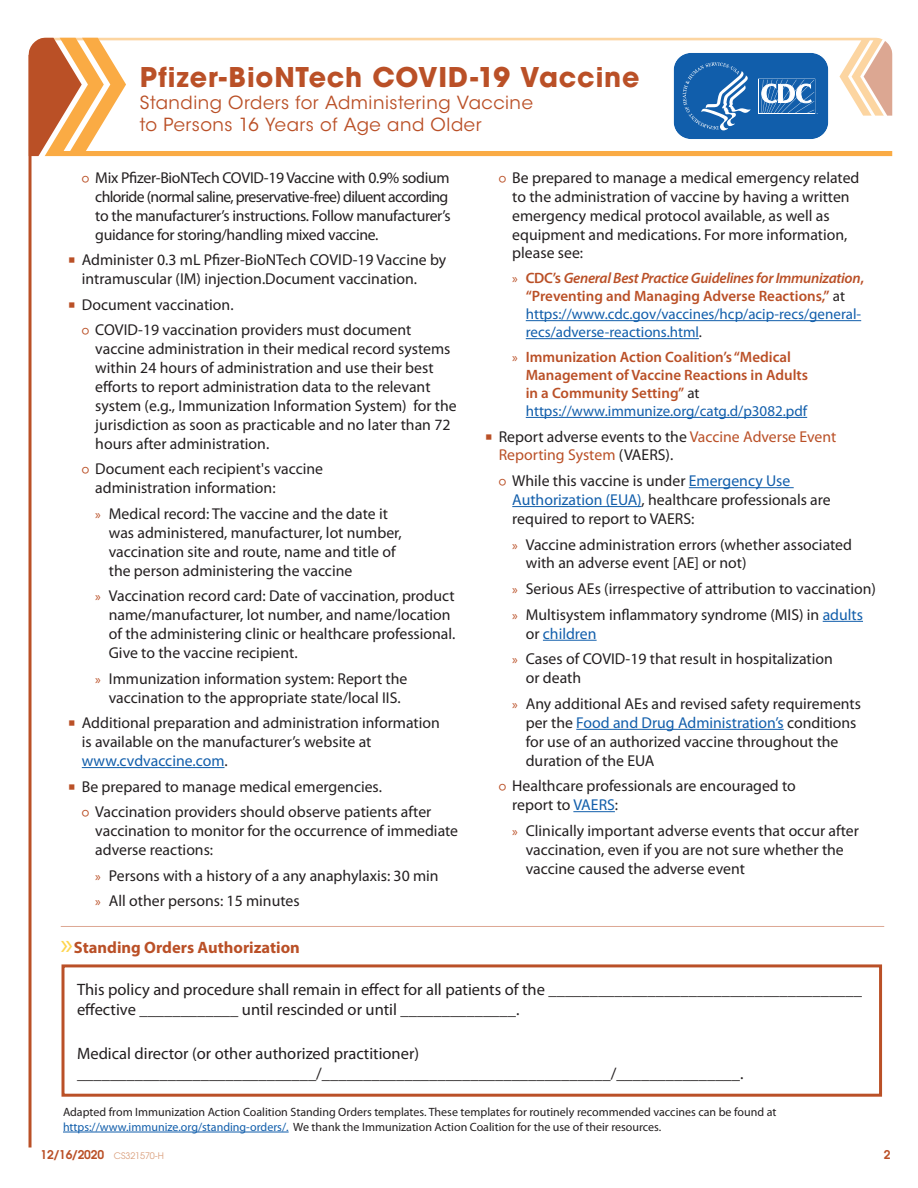
<style>
.page{position:relative;width:918px;height:1188px;background:#fff}
.page>*{position:absolute;margin:0;border:0;box-sizing:border-box;transform-origin:0 0}
.t1{font:700 27px "ITC Avant Garde Pro";letter-spacing:.03em;color:#ba5027}
.t2{font:18px/21.6px "ITC Avant Garde Std";letter-spacing:.03em;color:#ba5027}
.t3{font:16.5px/19.8px "Myriad Pro";color:#231f20}
.t4{font:700 16.5px "Myriad Pro";color:#ba5027}
.t5{font:15.75px/18.9px "Myriad Pro";color:#231f20}
.t6{font:15.75px/18.9px "Myriad Pro";letter-spacing:-.02em;color:#231f20}
.t7{font:15.75px/18.9px "Myriad Pro";color:#ba5027}
.t8{font:15px/18px "Myriad Pro";color:#115eab}
.t9{font:600 15px/18px "Myriad Pro";color:#ba5027}
.t10{font:12px/14.4px "Myriad Pro";color:#231f20}
.t11{font:600 12px "Avant Garde";letter-spacing:-.01em;color:#ba5027}
.s1{font-family:"Calibri";font-size:13.5px;color:#ba5027}
.s2{font-size:13.5px;color:#ba5027}
.s3{color:#115eab}
.s4{font-weight:600;color:#ba5027}
.s5{font-weight:600;font-style:italic;color:#ba5027}
.s6{color:#231f20}
.s7{font-weight:400;font-size:13.5px}
.s8{font-weight:400;color:#231f20}
.s9{font-weight:400;color:#115eab}
.s10{font-weight:400;font-size:30px;color:#fed54d}
.s11{font-weight:400;font-size:9px;color:#d99d7a}
</style>
<div class="page">
<hr style="left:29px;top:55px;width:3px;height:1093px;background:#ba5027">
<svg style="left:28px;top:38px;width:17px;height:118px"></svg>
<svg style="left:45px;top:38px;width:847px;height:118px"></svg>
<svg style="left:672px;top:51px;width:158px;height:90px;background:#3c7bba"></svg>
<hr style="left:82px;top:767px;width:143px;height:1px;background:#115eab">
<hr style="left:526px;top:320px;width:335px;height:1px;background:#115eab">
<hr style="left:526px;top:338px;width:173px;height:1px;background:#115eab">
<hr style="left:526px;top:417px;width:281px;height:1px;background:#115eab">
<hr style="left:689px;top:487px;width:105px;height:1px;background:#115eab">
<hr style="left:512px;top:506px;width:130px;height:1px;background:#115eab">
<hr style="left:823px;top:621px;width:40px;height:1px;background:#115eab">
<hr style="left:543px;top:640px;width:54px;height:1px;background:#115eab">
<hr style="left:576px;top:729px;width:208px;height:1px;background:#115eab">
<hr style="left:573px;top:811px;width:42px;height:1px;background:#115eab">
<div style="left:62px;top:964px;width:820px;height:133px;border:3px solid #ba5027"></div>
<hr style="left:63px;top:1132px;width:226px;height:1px;background:#115eab">
<hr style="left:61px;top:926px;width:823px;height:1px;background:#ba5027">
<h1 class="t1" style="left:140px;top:59px;width:501px">Pfizer-BioNTech COVID-19 Vaccine</h1>
<p class="t2" style="left:140px;top:92px;width:395px">Standing Orders for Administering Vaccine to Persons 16 Years of Age and Older</p>
<p class="t6" style="left:95px;top:168px;width:357px;text-indent:-14px"><span class="s1">○</span> Mix Pfizer-BioNTech COVID-19 Vaccine with 0.9% sodium chloride (normal saline, preservative-free) diluent according to the manufacturer’s instructions. Follow manufacturer’s guidance for storing/handling mixed vaccine.</p>
<p class="t5" style="left:82px;top:250px;width:366px">Administer 0.3 mL Pfizer-BioNTech COVID-19 Vaccine by intramuscular (IM) injection.Document vaccination.</p>
<p class="t5" style="left:82px;top:295px;width:153px">Document vaccination.</p>
<p class="t5" style="left:95px;top:320px;width:363px;text-indent:-14px"><span class="s1">○</span> COVID-19 vaccination providers must document vaccine administration in their medical record systems within 24 hours of administration and use their best efforts to report administration data to the relevant system (e.g., Immunization Information System) for the jurisdiction as soon as practicable and no later than 72 hours after administration.</p>
<p class="t5" style="left:95px;top:459px;width:229px;text-indent:-14px"><span class="s1">○</span> Document each recipient's vaccine administration information:</p>
<p class="t5" style="left:109px;top:504px;width:295px;text-indent:-14px"><span class="s2">»</span> Medical record: The vaccine and the date it was administered, manufacturer, lot number, vaccination site and route, name and title of the person administering the vaccine</p>
<p class="t5" style="left:109px;top:586px;width:348px;text-indent:-14px"><span class="s2">»</span> Vaccination record card: Date of vaccination, product name/manufacturer, lot number, and name/location of the administering clinic or healthcare professional.<br>Give to the vaccine recipient.</p>
<p class="t5" style="left:95px;top:669px;width:314px;text-align:center"><span class="s2">»</span> Immunization information system: Report the vaccination to the appropriate state/local IIS.</p>
<p class="t5" style="left:82px;top:713px;width:360px">Additional preparation and administration information is available on the manufacturer’s website at <span class="s3">www.cvdvaccine.com</span>.</p>
<p class="t5" style="left:82px;top:777px;width:302px">Be prepared to manage medical emergencies.</p>
<p class="t5" style="left:95px;top:802px;width:364px;text-indent:-14px"><span class="s1">○</span> Vaccination providers should observe patients after vaccination to monitor for the occurrence of immediate adverse reactions:</p>
<p class="t5" style="left:95px;top:862px;width:345px;line-height:25.7px"><span class="s2">»</span> Persons with a history of a any anaphylaxis: 30 min <span class="s2">»</span> All other persons: 15 minutes</p>
<p class="t5" style="left:512px;top:168px;width:349px;text-indent:-14px"><span class="s1">○</span> Be prepared to manage a medical emergency related to the administration of vaccine by having a written emergency medical protocol available, as well as equipment and medications. For more information, please see:</p>
<p class="t8" style="left:526px;top:269px;width:340px;text-indent:-14px"><span class="s2">»</span> <span class="s4">CDC’s</span> <span class="s5">General Best Practice Guidelines for Immunization</span><span class="s4">, “Preventing and Managing Adverse Reactions,”</span> <span class="s6">at </span>https://www.cdc.gov/vaccines/hcp/acip-recs/general&shy;recs/adverse-reactions.html<span class="s6">.</span></p>
<p class="t9" style="left:526px;top:347px;width:284px;text-indent:-14px"><span class="s7">»</span> Immunization Action Coalition’s “Medical Management of Vaccine Reactions in Adults in a Community Setting” <span class="s8">at </span><span class="s9">https://www.immunize.org/catg.d/p3082.pdf</span></p>
<p class="t7" style="left:499px;top:427px;width:339px"><span class="s6">Report adverse events to the</span> Vaccine Adverse Event<br>Reporting System <span class="s6">(VAERS).</span></p>
<p class="t5" style="left:512px;top:471px;width:320px;text-indent:-14px"><span class="s1">○</span> While this vaccine is under <span class="s3">Emergency Use<br>Authorization (EUA)</span>, healthcare professionals are required to report to VAERS:</p>
<p class="t5" style="left:526px;top:535px;width:328px;text-indent:-14px"><span class="s2">»</span> Vaccine administration errors (whether associated with an adverse event [AE] or not)</p>
<p class="t5" style="left:512px;top:576px;width:365px;line-height:25.7px"><span class="s2">»</span> Serious AEs (irrespective of attribution to vaccination) <span class="s2">»</span> Multisystem inflammatory syndrome (MIS) in <span class="s3">adults</span></p>
<p class="t5" style="left:512px;top:620px;width:322px;line-height:25.7px;text-indent:14px">or <span class="s3">children<br></span><span class="s2">»</span> Cases of COVID-19 that result in hospitalization</p>
<p class="t5" style="left:512px;top:665px;width:350px;line-height:25.7px;text-indent:14px">or death<br><span class="s2">»</span> Any additional AEs and revised safety requirements</p>
<p class="t5" style="left:526px;top:713px;width:332px">per the <span class="s3">Food and Drug Administration’s</span> conditions for use of an authorized vaccine throughout the duration of the EUA</p>
<p class="t5" style="left:512px;top:776px;width:285px;text-indent:-14px"><span class="s1">○</span> Healthcare professionals are encouraged to report to <span class="s3">VAERS</span>:</p>
<p class="t5" style="left:526px;top:821px;width:335px;text-indent:-14px"><span class="s2">»</span> Clinically important adverse events that occur after vaccination, even if you are not sure whether the vaccine caused the adverse event</p>
<p class="t4" style="left:60px;top:936px;width:241px"><span class="s10">»</span>Standing Orders Authorization</p>
<p class="t3" style="left:77px;top:980px;width:787px">This policy and procedure shall remain in effect for all patients of the ______________________________________ effective ____________ until rescinded or until ______________.</p>
<p class="t3" style="left:77px;top:1043px;width:668px">Medical director (or other authorized practitioner) _____________________________/___________________________________/_______________.</p>
<p class="t10" style="left:63px;top:1105px;width:715px">Adapted from Immunization Action Coalition Standing Orders templates. These templates for routinely recommended vaccines can be found at <span class="s3">https://www.immunize.org/standing-orders/.</span> We thank the Immunization Action Coalition for the use of their resources.</p>
<p class="t11" style="left:40px;top:1146px;width:125px">12/16/2020 <span class="s11">CS321570-H</span></p>
<p class="t11" style="left:884px;top:1146px;width:8px">2</p>
</div>
